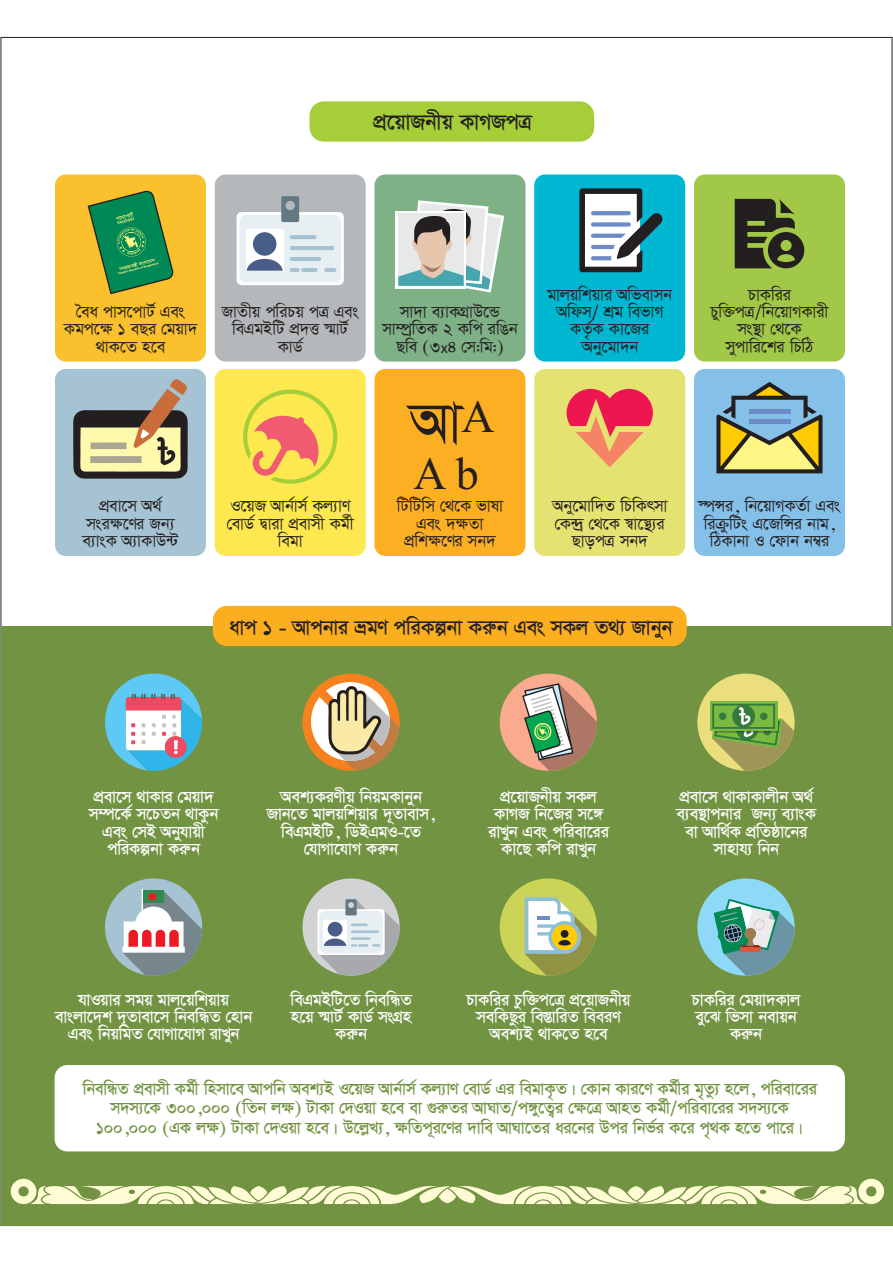
<style>
.page{position:relative;width:893px;height:1263px;background:#fff}
.page>*{position:absolute;margin:0;border:0;box-sizing:border-box;transform-origin:0 0}
.t1{font:68.55px "Sutonny MJ";color:#231f20}
.t2{font:45.9px "Times New Roman";color:#231f20}
.t3{font:700 25.5px "Sutonny MJ";color:#231f20}
.t4{font:700 24px "Sutonny MJ";color:#231f20}
.t5{font:700 19.5px/17.4px "Sutonny MJ";color:#fff;text-align:center}
.t6{font:19.5px/17.4px "Sutonny MJ";color:#231f20;text-align:center}
.t7{font:700 19.5px/19.6px "Sutonny MJ";color:#729442;text-align:center}
.s1{font-family:"Calibri";font-size:16.5px}
</style>
<div class="page">
<div style="left:1px;top:626px;width:891px;height:599px;background:#729442"></div>
<div style="left:55px;top:174px;width:151px;height:188px;background:#fbc02e;border-radius:11px"></div>
<div style="left:694px;top:174px;width:151px;height:188px;background:#a1c847;border-radius:11px"></div>
<div style="left:215px;top:174px;width:151px;height:188px;background:#b5b8ba;border-radius:11px"></div>
<div style="left:374px;top:174px;width:151px;height:188px;background:#7fb187;border-radius:11px"></div>
<div style="left:534px;top:174px;width:151px;height:188px;background:#00b7d2;border-radius:11px"></div>
<div style="left:55px;top:369px;width:151px;height:187px;background:#a5c3d2;border-radius:11px"></div>
<div style="left:694px;top:369px;width:151px;height:187px;background:#85c0e9;border-radius:11px"></div>
<div style="left:215px;top:369px;width:151px;height:187px;background:#fde94f;border-radius:11px"></div>
<div style="left:374px;top:369px;width:151px;height:187px;background:#fcaf23;border-radius:11px"></div>
<div style="left:534px;top:369px;width:151px;height:187px;background:#e4e271;border-radius:11px"></div>
<svg style="left:88px;top:190px;width:86px;height:104px"></svg>
<div style="left:237px;top:212px;width:107px;height:73px;background:#fff;border-radius:5px"></div>
<div style="left:240px;top:215px;width:101px;height:67px;background:#e7eff3;border-radius:6px"></div>
<svg style="left:281px;top:196px;width:18px;height:26px"></svg>
<div style="left:246px;top:229px;width:37px;height:42px;background:#fff"></div>
<svg style="left:247px;top:232px;width:36px;height:39px"></svg>
<hr style="left:290px;top:235px;width:27px;height:4px;background:#a5c3d2;border-radius:2px">
<hr style="left:290px;top:246px;width:44px;height:4px;background:#a5c3d2;border-radius:2px">
<hr style="left:290px;top:257px;width:31px;height:4px;background:#a5c3d2;border-radius:2px">
<hr style="left:290px;top:268px;width:10px;height:4px;background:#a5c3d2;border-radius:2px">
<hr style="left:301px;top:268px;width:16px;height:4px;background:#a5c3d2;border-radius:2px">
<hr style="left:324px;top:268px;width:12px;height:4px;background:#a5c3d2;border-radius:2px">
<div style="left:396px;top:211px;width:70px;height:77px;background:#fff"></div>
<svg style="left:398px;top:200px;width:106px;height:93px"></svg>
<svg style="left:579px;top:188px;width:84px;height:85px"></svg>
<svg style="left:735px;top:199px;width:69px;height:69px"></svg>
<svg style="left:73px;top:379px;width:115px;height:100px"></svg>
<svg style="left:243px;top:390px;width:94px;height:94px"></svg>
<svg style="left:716px;top:382px;width:106px;height:91px"></svg>
<svg style="left:567px;top:389px;width:86px;height:78px"></svg>
<div style="left:213px;top:606px;width:474px;height:40px;background:#fbae1e;border-radius:14px"></div>
<div style="left:55px;top:1065px;width:790px;height:86px;background:#fff;border-radius:13px"></div>
<svg style="left:105px;top:673px;width:98px;height:98px"></svg>
<svg style="left:302px;top:673px;width:98px;height:98px"></svg>
<svg style="left:499px;top:673px;width:98px;height:98px"></svg>
<div style="left:697px;top:673px;width:98px;height:98px;background:#eade7d;border-radius:50%"></div>
<div style="left:710px;top:701px;width:67px;height:30px;background:linear-gradient(to right,#69aa40,#66a940)"></div>
<div style="left:712px;top:704px;width:63px;height:25px;background:#347b3b"></div>
<svg style="left:712px;top:705px;width:82px;height:66px"></svg>
<div style="left:105px;top:878px;width:97px;height:98px;background:#a5c3d2;border-radius:50%"></div>
<svg style="left:122px;top:889px;width:80px;height:87px"></svg>
<div style="left:143px;top:890px;width:20px;height:13px;background:#308b50"></div>
<div style="left:148px;top:893px;width:8px;height:8px;background:#ed1c24;border-radius:50%"></div>
<div style="left:302px;top:878px;width:98px;height:98px;background:#d1d3d4;border-radius:50%"></div>
<div style="left:317px;top:909px;width:68px;height:46px;background:#fff;border-radius:3px"></div>
<svg style="left:319px;top:899px;width:81px;height:77px"></svg>
<div style="left:500px;top:878px;width:97px;height:98px;background:#cbd457;border-radius:50%"></div>
<svg style="left:525px;top:897px;width:71px;height:79px"></svg>
<hr style="left:537px;top:916px;width:13px;height:4px;background:#6c8cc7">
<div style="left:697px;top:878px;width:98px;height:98px;background:#8ed8f8;border-radius:50%"></div>
<svg style="left:714px;top:899px;width:81px;height:77px"></svg>
<div style="left:309px;top:101px;width:285px;height:41px;background:#a6ce39;border-radius:14px"></div>
<svg style="left:11px;top:1179px;width:873px;height:26px"></svg>
<h3 class="t3" style="left:374px;top:112px;width:159px">CÖ‡QVRBXQ KVMRCÎ</h3>
<p class="t6" style="left:64px;top:304px;width:134px">ˆEA CVM‡CVU©GES<br>KGC‡¶ 1 EQI †GQV` _VK‡Z N‡E</p>
<p class="t6" style="left:222px;top:304px;width:138px">RVZXQ CWIPQ CÎ GES<br>WEGGBWU CÖ`Ë ¯§VU©<br>KVW©</p>
<p class="t6" style="left:382px;top:304px;width:137px">MV`V E¨VKMÖVD‡Û<br>MV¤ÚªWZK 2 KWC IWOB<br>QWE (3<span class="s1">x</span>4 †M:WG:)</p>
<h1 class="t1" style="left:409px;top:394px;width:87px">AV<sup>A</sup></h1>
<h2 class="t2" style="left:414px;top:457px;width:67px">A b</h2>
<p class="t6" style="left:547px;top:287px;width:126px">GVJQWKQVI AWFEVMB<br>AWDM/ KÖG WEFVM<br>KZ…©K KV‡RI<br>ABY‡GV`B</p>
<p class="t6" style="left:710px;top:287px;width:119px">PVKWII<br>PYW³CÎ/WB‡QVMKVIX<br>MS¯’V †_‡K<br>MYCVWI‡KI WPWV</p>
<p class="t6" style="left:83px;top:499px;width:97px">CÖEV‡M A_©<br>MSI¶‡YI RB¨<br>E¨VSK A¨VKVD›U</p>
<p class="t6" style="left:227px;top:499px;width:137px">I‡QR AVB©VM©KJ¨VY †EVW©ØVIV CÖEVMX KG©X<br>WEGV</p>
<p class="t6" style="left:397px;top:499px;width:108px">WUWUWM †_‡K FVLV<br>GES `¶ZV<br>CÖWK¶‡YI MB`</p>
<p class="t6" style="left:552px;top:499px;width:117px">ABY‡GVW`Z WPWKRMV †K›`ª†_‡K ¯^V‡¯’¨I<br>QVOCÎ MB`</p>
<p class="t6" style="left:698px;top:499px;width:143px">¯ÚÝI, WB‡QVMKZ©V GES<br>WIΜZWUS G‡RWÝI BVG,<br>WVKVBV I †DVB B¤^I</p>
<p class="t4" style="left:229px;top:617px;width:448px">AVC 1 - AVCBVI ÅGY CWIKÍBV KIÆB GES MKJ Z_¨ RVBYB</p>
<p class="t5" style="left:89px;top:789px;width:133px">CÖEV‡M _VKVI †GQV`<br>M¤Ú‡K©M‡PZB _VKZB<br>GES †MB ABYHVQX<br>CWIKÍBV KIÆB</p>
<p class="t5" style="left:488px;top:789px;width:122px">CÖ‡QVRBXQ MKJ<br>KVMR WB‡RI M‡½<br>IVLYB GES CWIEV‡II<br>KV‡Q KWC IVLYB</p>
<p class="t5" style="left:677px;top:789px;width:145px">CÖEV‡M _VKVKVJXB A_©<br>E¨E¯’VCBVI RB¨ E¨VSK<br>EV AVW_©K CÖWZÔV‡BI<br>MVNVH¨ WBB</p>
<p class="t5" style="left:267px;top:789px;width:170px">AEK¨KIYXQ WBQGKVBYB<br>RVB‡Z GVJQWKQVI `~ZVEVM,<br>WEGGBWU, WWBGGI-‡Z †HVMV‡HVM KIÆB</p>
<p class="t5" style="left:55px;top:992px;width:198px">HVIQVI MGQ GVJ‡QWKQVQ<br>EVSJV‡`K `~ZVEV‡M WBEWÜZ †NVB<br>GES WBQWGZ †HVMV‡HVM IVLYB</p>
<p class="t5" style="left:291px;top:992px;width:125px">WEGGBWU‡Z WBEWÜZ<br>N‡Q ¯§VU©KVW©MSMÖN<br>KIÆB</p>
<p class="t5" style="left:466px;top:992px;width:165px">PVKWII PZW³C‡Î CÖ‡QVRBXQ<br>MEWKQZI WE¯ÍVWIZ WEEIY<br>AEK¨B _VK‡Z N‡E</p>
<p class="t5" style="left:692px;top:992px;width:110px">PVKWII †GQV`KVJ<br>EY‡S WFMV BEVQB<br>KIÆB</p>
<p class="t7" style="left:83px;top:1080px;width:736px">WBEWÜZ CÖEVMX KG©XWNMV‡E AVCWB AEK¨B I‡QR AVB©VM©KJ¨VY †EVW©GI WEGVK…Z| †KVB KVI‡Y KG©XI G„ZZ¨ N‡J, CWIEV‡II<br>M`M¨‡K 300,000 (WZB J¶) UVKV †`IQV N‡E EV ¸IÆZI AVNVZ/C½Y‡Z¡I †¶‡Î AVNZ KG©X/CWIEV‡II M`M¨‡K<br>100,000 (GK J¶) UVKV †`IQV N‡E| D‡JØL¨, ¶WZC~I‡YI `VWE AVNV‡ZI AI‡BI DCI WBF©I K‡I C„_K N‡Z CV‡I|</p>
</div>
